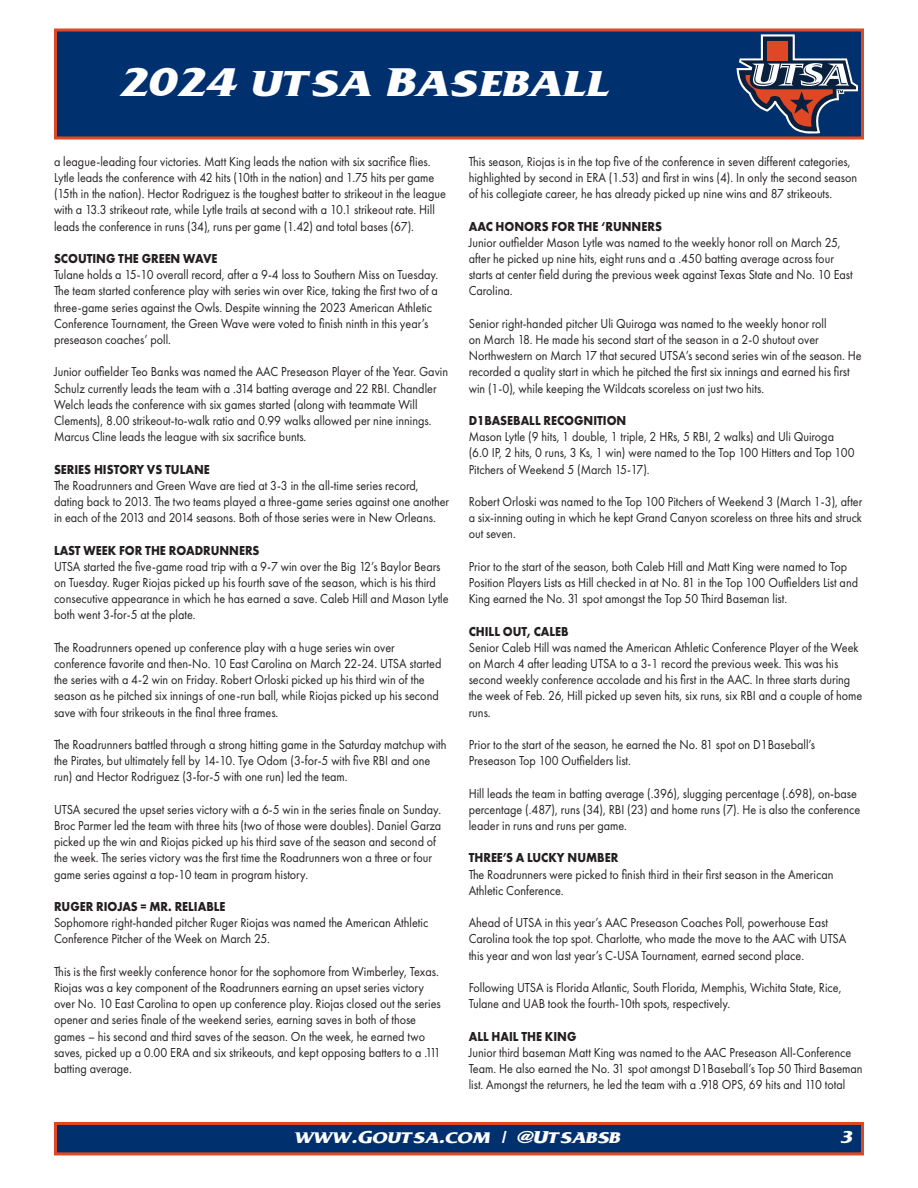
<style>
.page{position:relative;width:918px;height:1188px;background:#fff}
.page>*{position:absolute;margin:0;border:0;box-sizing:border-box;transform-origin:0 0}
.t1{font:700 42px "UTSA";color:#fff}
.t2{font:700 18px "UTSA";color:#fff}
.t3{font:13.5px/16.2px "Futura PT";color:#231f20;scale:.9 1}
.t4{font:700 13.5px "Futura PT";color:#231f20;scale:.9 1}
</style>
<div class="page">
<div style="left:54px;top:28px;width:810px;height:112px;background:#00306d;border:3px solid #e04825"></div>
<div style="left:54px;top:1122px;width:810px;height:33px;background:#00306d;border:3px solid #e04825"></div>
<svg style="left:737px;top:34px;width:121px;height:100px"></svg>
<h1 class="t1" style="left:119px;top:57px;width:491px">2024 utsa Baseball</h1>
<p class="t3" style="left:54px;top:153px;width:437px">a league-leading four victories. Matt King leads the nation with six sacrifice flies.<br>Lytle leads the conference with 42 hits (10th in the nation) and 1.75 hits per game (15th in the nation). Hector Rodriguez is the toughest batter to strikeout in the league with a 13.3 strikeout rate, while Lytle trails at second with a 10.1 strikeout rate. Hill leads the conference in runs (34), runs per game (1.42) and total bases (67).</p>
<p class="t4" style="left:54px;top:250px;width:183px">SCOUTING THE GREEN WAVE</p>
<p class="t3" style="left:54px;top:267px;width:429px">Tulane holds a 15-10 overall record, after a 9-4 loss to Southern Miss on Tuesday.<br>The team started conference play with series win over Rice, taking the first two of a three-game series against the Owls. Despite winning the 2023 American Athletic Conference Tournament, the Green Wave were voted to finish ninth in this year’s preseason coaches’ poll.</p>
<p class="t3" style="left:54px;top:364px;width:439px">Junior outfielder Teo Banks was named the AAC Preseason Player of the Year. Gavin Schulz currently leads the team with a .314 batting average and 22 RBI. Chandler Welch leads the conference with six games started (along with teammate Will Clements), 8.00 strikeout-to-walk ratio and 0.99 walks allowed per nine innings.<br>Marcus Cline leads the league with six sacrifice bunts.</p>
<p class="t4" style="left:54px;top:460px;width:175px">SERIES HISTORY VS TULANE</p>
<p class="t3" style="left:54px;top:477px;width:441px">The Roadrunners and Green Wave are tied at 3-3 in the all-time series record, dating back to 2013. The two teams played a three-game series against one another in each of the 2013 and 2014 seasons. Both of those series were in New Orleans.</p>
<p class="t4" style="left:54px;top:541px;width:230px">LAST WEEK FOR THE ROADRUNNERS</p>
<p class="t3" style="left:54px;top:558px;width:440px">UTSA started the five-game road trip with a 9-7 win over the Big 12’s Baylor Bears on Tuesday. Ruger Riojas picked up his fourth save of the season, which is his third consecutive appearance in which he has earned a save. Caleb Hill and Mason Lytle both went 3-for-5 at the plate.</p>
<p class="t3" style="left:54px;top:639px;width:432px">The Roadrunners opened up conference play with a huge series win over conference favorite and then-No. 10 East Carolina on March 22-24. UTSA started the series with a 4-2 win on Friday. Robert Orloski picked up his third win of the season as he pitched six innings of one-run ball, while Riojas picked up his second save with four strikeouts in the final three frames.</p>
<p class="t3" style="left:54px;top:736px;width:438px">The Roadrunners battled through a strong hitting game in the Saturday matchup with the Pirates, but ultimately fell by 14-10. Tye Odom (3-for-5 with five RBI and one run) and Hector Rodriguez (3-for-5 with one run) led the team.</p>
<p class="t3" style="left:54px;top:801px;width:432px">UTSA secured the upset series victory with a 6-5 win in the series finale on Sunday.<br>Broc Parmer led the team with three hits (two of those were doubles). Daniel Garza picked up the win and Riojas picked up his third save of the season and second of the week. The series victory was the first time the Roadrunners won a three or four game series against a top-10 team in program history.</p>
<p class="t4" style="left:54px;top:898px;width:192px">RUGER RIOJAS = MR. RELIABLE</p>
<p class="t3" style="left:54px;top:915px;width:418px">Sophomore right-handed pitcher Ruger Riojas was named the American Athletic<br>Conference Pitcher of the Week on March 25.</p>
<p class="t3" style="left:54px;top:963px;width:431px">This is the first weekly conference honor for the sophomore from Wimberley, Texas.<br>Riojas was a key component of the Roadrunners earning an upset series victory over No. 10 East Carolina to open up conference play. Riojas closed out the series opener and series finale of the weekend series, earning saves in both of those games – his second and third saves of the season. On the week, he earned two saves, picked up a 0.00 ERA and six strikeouts, and kept opposing batters to a .111 batting average.</p>
<p class="t3" style="left:469px;top:153px;width:433px">This season, Riojas is in the top five of the conference in seven different categories, highlighted by second in ERA (1.53) and first in wins (4). In only the second season of his collegiate career, he has already picked up nine wins and 87 strikeouts.</p>
<p class="t4" style="left:469px;top:217px;width:216px">AAC HONORS FOR THE ‘RUNNERS</p>
<p class="t3" style="left:469px;top:234px;width:428px">Junior outfielder Mason Lytle was named to the weekly honor roll on March 25, after he picked up nine hits, eight runs and a .450 batting average across four starts at center field during the previous week against Texas State and No. 10 East Carolina.</p>
<p class="t3" style="left:469px;top:315px;width:438px">Senior right-handed pitcher Uli Quiroga was named to the weekly honor roll<br>on March 18. He made his second start of the season in a 2-0 shutout over Northwestern on March 17 that secured UTSA’s second series win of the season. He recorded a quality start in which he pitched the first six innings and earned his first win (1-0), while keeping the Wildcats scoreless on just two hits.</p>
<p class="t4" style="left:469px;top:412px;width:177px">D1BASEBALL RECOGNITION</p>
<p class="t3" style="left:469px;top:429px;width:430px">Mason Lytle (9 hits, 1 double, 1 triple, 2 HRs, 5 RBI, 2 walks) and Uli Quiroga (6.0 IP, 2 hits, 0 runs, 3 Ks, 1 win) were named to the Top 100 Hitters and Top 100<br>Pitchers of Weekend 5 (March 15-17).</p>
<p class="t3" style="left:469px;top:493px;width:439px;text-align:justify">Robert Orloski was named to the Top 100 Pitchers of Weekend 3 (March 1-3), after a six-inning outing in which he kept Grand Canyon scoreless on three hits and struck out seven.</p>
<p class="t3" style="left:469px;top:558px;width:434px">Prior to the start of the season, both Caleb Hill and Matt King were named to Top<br>Position Players Lists as Hill checked in at No. 81 in the Top 100 Outfielders List and<br>King earned the No. 31 spot amongst the Top 50 Third Baseman list.</p>
<p class="t4" style="left:469px;top:622px;width:113px">CHILL OUT, CALEB</p>
<p class="t3" style="left:469px;top:639px;width:439px">Senior Caleb Hill was named the American Athletic Conference Player of the Week on March 4 after leading UTSA to a 3-1 record the previous week. This was his second weekly conference accolade and his first in the AAC. In three starts during the week of Feb. 26, Hill picked up seven hits, six runs, six RBI and a couple of home runs.</p>
<p class="t3" style="left:469px;top:736px;width:386px">Prior to the start of the season, he earned the No. 81 spot on D1Baseball’s<br>Preseason Top 100 Outfielders list.</p>
<p class="t3" style="left:469px;top:785px;width:437px">Hill leads the team in batting average (.396), slugging percentage (.698), on-base percentage (.487), runs (34), RBI (23) and home runs (7). He is also the conference leader in runs and runs per game.</p>
<p class="t4" style="left:469px;top:849px;width:168px">THREE’S A LUCKY NUMBER</p>
<p class="t3" style="left:469px;top:866px;width:407px">The Roadrunners were picked to finish third in their first season in the American<br>Athletic Conference.</p>
<p class="t3" style="left:469px;top:915px;width:421px">Ahead of UTSA in this year’s AAC Preseason Coaches Poll, powerhouse East<br>Carolina took the top spot. Charlotte, who made the move to the AAC with UTSA this year and won last year’s C-USA Tournament, earned second place.</p>
<p class="t3" style="left:469px;top:979px;width:416px">Following UTSA is Florida Atlantic, South Florida, Memphis, Wichita State, Rice,<br>Tulane and UAB took the fourth-10th spots, respectively.</p>
<p class="t4" style="left:469px;top:1027px;width:121px">ALL HAIL THE KING</p>
<p class="t3" style="left:469px;top:1044px;width:439px">Junior third baseman Matt King was named to the AAC Preseason All-Conference<br>Team. He also earned the No. 31 spot amongst D1Baseball’s Top 50 Third Baseman list. Amongst the returners, he led the team with a .918 OPS, 69 hits and 110 total</p>
<h2 class="t2" style="left:295px;top:1126px;width:327px">www.Goutsa.com | @Utsabsb</h2>
<h2 class="t2" style="left:841px;top:1126px;width:13px">3</h2>
</div>
